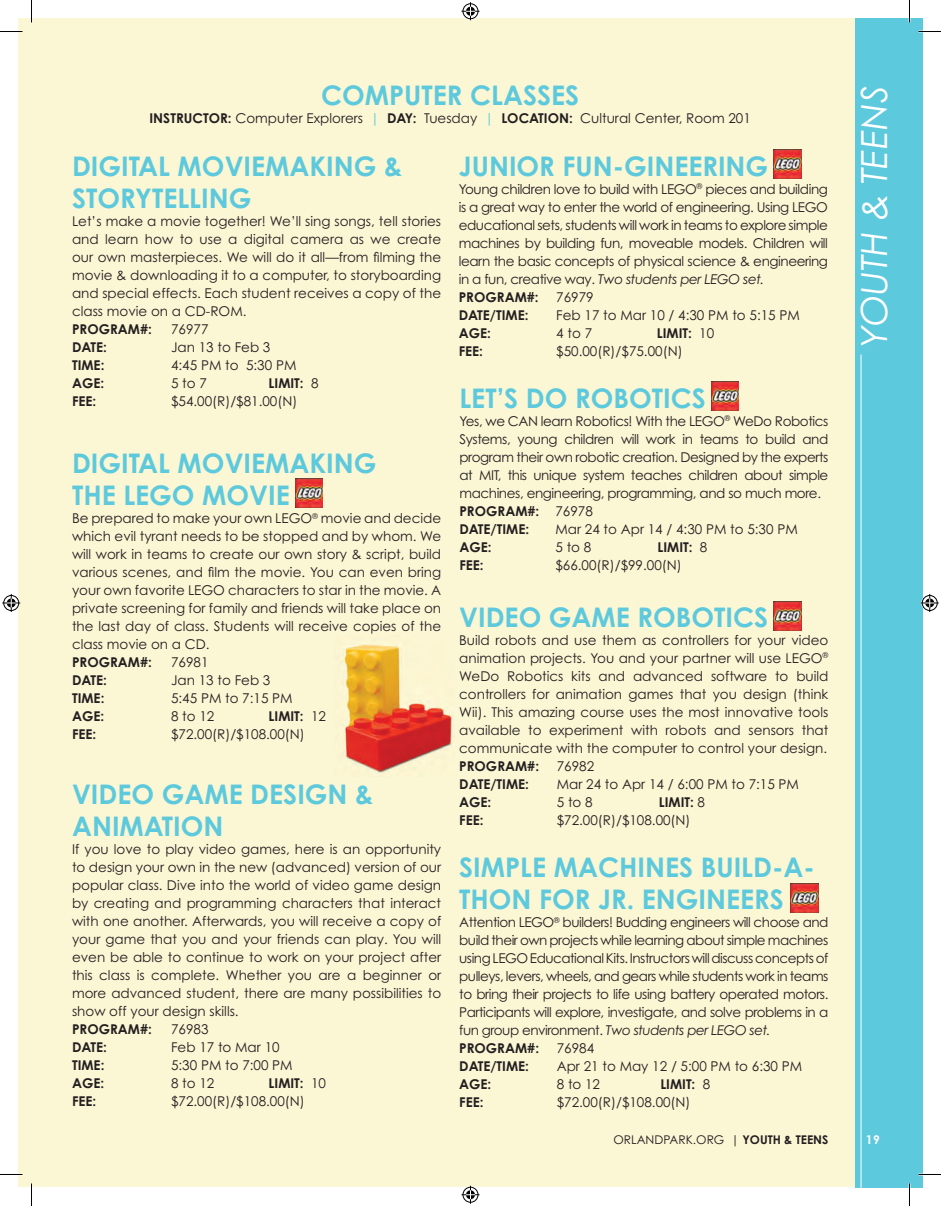
<style>
.page{position:relative;width:941px;height:1206px;background:#fff}
.page>*{position:absolute;margin:0;border:0;box-sizing:border-box;transform-origin:0 0}
.t1{font:italic 36px "Century Gothic Std";color:#fff}
.t2{font:700 27px/32.4px "Century Gothic Std";color:#5dc9dd}
.t3{font:13.5px/18px "Century Gothic Std";letter-spacing:-.03em;color:#231f20;text-align:justify}
.t4{font:13.5px "Century Gothic Std";color:#231f20}
.t5{font:700 13.5px "Century Gothic Std";color:#231f20}
.t6{font:12px "Century Gothic Std";color:#231f20}
.t7{font:700 12px "Century Gothic Std";color:#fff}
.s1{font-weight:700}
.s2{color:#5dc9dd}
.s3{font-weight:400}
.s4{font-style:italic}
</style>
<div class="page">
<div style="left:18px;top:19px;width:843px;height:1168px;background:#fbf6d4"></div>
<div style="left:855px;top:19px;width:67px;height:1169px;background:#5dc9dd"></div>
<hr style="left:860px;top:354px;width:1px;height:834px;background:#fff">
<img style="left:341px;top:645px;width:113px;height:128px">
<img style="left:773px;top:150px;width:28px;height:28px">
<img style="left:711px;top:381px;width:28px;height:29px">
<img style="left:295px;top:479px;width:28px;height:28px">
<img style="left:773px;top:601px;width:28px;height:29px">
<img style="left:790px;top:884px;width:28px;height:28px">
<hr style="left:0;top:1173px;width:22px;height:2px;background:#fff">
<hr style="left:918px;top:1173px;width:22px;height:2px;background:#fff">
<hr style="left:908px;top:0;width:2px;height:22px;background:#fff">
<hr style="left:908px;top:1183px;width:2px;height:23px;background:#fff">
<svg style="left:0;top:31px;width:22px;height:1px"></svg>
<svg style="left:918px;top:31px;width:22px;height:1px"></svg>
<svg style="left:0;top:1174px;width:22px;height:1px"></svg>
<svg style="left:918px;top:1174px;width:22px;height:1px"></svg>
<svg style="left:31px;top:0;width:1px;height:22px"></svg>
<svg style="left:31px;top:1183px;width:1px;height:23px"></svg>
<svg style="left:909px;top:0;width:1px;height:22px"></svg>
<svg style="left:909px;top:1183px;width:1px;height:23px"></svg>
<svg style="left:461px;top:2px;width:18px;height:18px"></svg>
<svg style="left:461px;top:1185px;width:18px;height:18px"></svg>
<svg style="left:2px;top:594px;width:18px;height:18px"></svg>
<svg style="left:920px;top:594px;width:18px;height:18px"></svg>
<h2 class="t2" style="left:321px;top:79px;width:260px">COMPUTER CLASSES</h2>
<p class="t4" style="left:149px;top:110px;width:603px"><span class="s1">INSTRUCTOR:</span> Computer Explorers <span class="s2">|</span> <span class="s1">DAY:</span> Tuesday <span class="s2">|</span> <span class="s1">LOCATION:</span> Cultural Center, Room 201</p>
<h2 class="t2" style="left:72px;top:149px;width:332px">DIGITAL MOVIEMAKING &amp;<br>STORYTELLING</h2>
<p class="t3" style="left:72px;top:212px;width:371px">Let’s make a movie together! We’ll sing songs, tell stories and learn how to use a digital camera as we create our own masterpieces. We will do it all—from filming the movie &amp; downloading it to a computer, to storyboarding and special effects. Each student receives a copy of the class movie on a CD-ROM.</p>
<p class="t5" style="left:72px;top:321px;width:81px">PROGRAM#:</p>
<p class="t3" style="left:171px;top:320px;width:39px">76977</p>
<p class="t5" style="left:72px;top:339px;width:36px">DATE:</p>
<p class="t4" style="left:171px;top:339px;width:101px">Jan 13 to Feb 3</p>
<p class="t5" style="left:72px;top:357px;width:34px">TIME:</p>
<p class="t3" style="left:171px;top:356px;width:127px">4:45 PM to 5:30 PM</p>
<p class="t5" style="left:72px;top:375px;width:34px">AGE:</p>
<p class="t3" style="left:171px;top:374px;width:37px">5 to 7</p>
<p class="t5" style="left:268px;top:375px;width:51px">LIMIT: <span class="s3">8</span></p>
<p class="t5" style="left:72px;top:393px;width:26px">FEE:</p>
<p class="t3" style="left:171px;top:392px;width:128px">$54.00(R)/$81.00(N)</p>
<h2 class="t2" style="left:459px;top:381px;width:248px">LET’S DO ROBOTICS</h2>
<p class="t3" style="left:459px;top:412px;width:370px;text-align:left">Yes, we CAN learn Robotics! With the LEGO<sup>®</sup> WeDo Robotics Systems, young children will work in teams to build and program their own robotic creation. Designed by the experts at MIT, this unique system teaches children about simple machines, engineering, programming, and so much more.<br><span class="s1">PROGRAM#:</span> 76978<br><span class="s1">DATE/TIME:</span></p>
<h2 class="t2" style="left:459px;top:149px;width:311px">JUNIOR FUN-GINEERING</h2>
<p class="t3" style="left:459px;top:180px;width:371px;text-align:left">Young children love to build with LEGO<sup>®</sup> pieces and building is a great way to enter the world of engineering. Using LEGO educational sets, students will work in teams to explore simple machines by building fun, moveable models. Children will learn the basic concepts of physical science &amp; engineering in a fun, creative way. <span class="s4">Two students per LEGO set.<br></span><span class="s1">PROGRAM#:</span></p>
<p class="t3" style="left:556px;top:288px;width:39px">76979</p>
<p class="t5" style="left:459px;top:307px;width:71px">DATE/TIME:</p>
<p class="t4" style="left:556px;top:307px;width:245px">Feb 17 to Mar 10 / 4:30 PM to 5:15 PM</p>
<p class="t5" style="left:459px;top:325px;width:34px">AGE:</p>
<p class="t3" style="left:556px;top:324px;width:37px">4 to 7</p>
<p class="t5" style="left:657px;top:325px;width:59px">LIMIT: <span class="s3">10</span></p>
<p class="t5" style="left:459px;top:343px;width:26px">FEE:</p>
<p class="t3" style="left:556px;top:342px;width:128px">$50.00(R)/$75.00(N)</p>
<h2 class="t2" style="left:72px;top:446px;width:306px">DIGITAL MOVIEMAKING<br>THE LEGO MOVIE</h2>
<p class="t3" style="left:72px;top:509px;width:371px">Be prepared to make your own LEGO<sup>®</sup> movie and decide which evil tyrant needs to be stopped and by whom. We will work in teams to create our own story &amp; script, build various scenes, and film the movie. You can even bring your own favorite LEGO characters to star in the movie. A private screening for family and friends will take place on the last day of class. Students will receive copies of the class movie on a CD.</p>
<p class="t5" style="left:72px;top:654px;width:81px">PROGRAM#:</p>
<p class="t3" style="left:171px;top:653px;width:39px">76981</p>
<p class="t5" style="left:72px;top:672px;width:36px">DATE:</p>
<p class="t4" style="left:171px;top:672px;width:101px">Jan 13 to Feb 3</p>
<p class="t5" style="left:72px;top:690px;width:34px">TIME:</p>
<p class="t3" style="left:171px;top:689px;width:123px">5:45 PM to 7:15 PM</p>
<p class="t5" style="left:72px;top:708px;width:34px">AGE:</p>
<p class="t3" style="left:171px;top:707px;width:45px">8 to 12</p>
<p class="t5" style="left:269px;top:708px;width:59px">LIMIT: <span class="s3">12</span></p>
<p class="t5" style="left:72px;top:726px;width:26px">FEE:</p>
<p class="t3" style="left:171px;top:725px;width:135px">$72.00(R)/$108.00(N)</p>
<p class="t4" style="left:555px;top:520px;width:244px">Mar 24 to Apr 14 / 4:30 PM to 5:30 PM</p>
<p class="t5" style="left:459px;top:538px;width:34px">AGE:</p>
<p class="t3" style="left:555px;top:538px;width:37px">5 to 8</p>
<p class="t5" style="left:657px;top:538px;width:51px">LIMIT: <span class="s3">8</span></p>
<p class="t5" style="left:459px;top:556px;width:26px">FEE:</p>
<p class="t3" style="left:555px;top:556px;width:128px">$66.00(R)/$99.00(N)</p>
<h2 class="t2" style="left:459px;top:600px;width:310px">VIDEO GAME ROBOTICS</h2>
<p class="t3" style="left:459px;top:630px;width:371px">Build robots and use them as controllers for your video animation projects. You and your partner will use LEGO<sup>® </sup>WeDo Robotics kits and advanced software to build controllers for animation games that you design (think Wii). This amazing course uses the most innovative tools available to experiment with robots and sensors that communicate with the computer to control your design.</p>
<p class="t5" style="left:459px;top:757px;width:81px">PROGRAM#:</p>
<p class="t3" style="left:556px;top:756px;width:39px">76982</p>
<p class="t5" style="left:459px;top:775px;width:71px">DATE/TIME:</p>
<p class="t4" style="left:556px;top:775px;width:244px">Mar 24 to Apr 14 / 6:00 PM to 7:15 PM</p>
<p class="t5" style="left:459px;top:793px;width:34px">AGE:</p>
<p class="t3" style="left:556px;top:792px;width:37px">5 to 8</p>
<p class="t5" style="left:659px;top:793px;width:48px">LIMIT: <span class="s3">8</span></p>
<p class="t5" style="left:459px;top:811px;width:26px">FEE:</p>
<p class="t3" style="left:556px;top:810px;width:135px">$72.00(R)/$108.00(N)</p>
<h2 class="t2" style="left:72px;top:777px;width:303px">VIDEO GAME DESIGN &amp;<br>ANIMATION</h2>
<p class="t3" style="left:72px;top:840px;width:371px">If you love to play video games, here is an opportunity to design your own in the new (advanced) version of our popular class. Dive into the world of video game design by creating and programming characters that interact with one another. Afterwards, you will receive a copy of your game that you and your friends can play. You will even be able to continue to work on your project after this class is complete. Whether you are a beginner or more advanced student, there are many possibilities to show off your design skills.</p>
<p class="t5" style="left:72px;top:1021px;width:81px">PROGRAM#:</p>
<p class="t3" style="left:171px;top:1020px;width:39px">76983</p>
<p class="t5" style="left:72px;top:1039px;width:36px">DATE:</p>
<p class="t4" style="left:171px;top:1039px;width:110px">Feb 17 to Mar 10</p>
<p class="t5" style="left:72px;top:1057px;width:34px">TIME:</p>
<p class="t3" style="left:171px;top:1056px;width:123px">5:30 PM to 7:00 PM</p>
<p class="t5" style="left:72px;top:1075px;width:34px">AGE:</p>
<p class="t3" style="left:171px;top:1074px;width:45px">8 to 12</p>
<p class="t5" style="left:268px;top:1075px;width:59px">LIMIT: <span class="s3">10</span></p>
<p class="t5" style="left:72px;top:1093px;width:26px">FEE:</p>
<p class="t3" style="left:171px;top:1092px;width:135px">$72.00(R)/$108.00(N)</p>
<h2 class="t2" style="left:459px;top:850px;width:357px">SIMPLE MACHINES BUILD-A-<br>THON FOR JR. ENGINEERS</h2>
<p class="t3" style="left:459px;top:913px;width:371px;text-align:left">Attention LEGO<sup>®</sup> builders! Budding engineers will choose and build their own projects while learning about simple machines using LEGO Educational Kits. Instructors will discuss concepts of pulleys, levers, wheels, and gears while students work in teams to bring their projects to life using battery operated motors.<br>Participants will explore, investigate, and solve problems in a fun group environment. <span class="s4">Two students per LEGO set.<br></span><span class="s1">PROGRAM#:</span></p>
<p class="t3" style="left:556px;top:1039px;width:39px">76984</p>
<p class="t5" style="left:459px;top:1058px;width:71px">DATE/TIME:</p>
<p class="t4" style="left:556px;top:1058px;width:247px">Apr 21 to May 12 / 5:00 PM to 6:30 PM</p>
<p class="t5" style="left:459px;top:1076px;width:34px">AGE:</p>
<p class="t3" style="left:556px;top:1075px;width:45px">8 to 12</p>
<p class="t5" style="left:660px;top:1076px;width:51px">LIMIT: <span class="s3">8</span></p>
<p class="t5" style="left:459px;top:1094px;width:26px">FEE:</p>
<p class="t3" style="left:556px;top:1093px;width:135px">$72.00(R)/$108.00(N)</p>
<h1 class="t1" style="left:852px;top:347px;width:263px;rotate:-90deg">YOUTH &amp; TEENS</h1>
<p class="t6" style="left:613px;top:1132px;width:216px">ORLANDPARK.ORG | <span class="s1">YOUTH &amp; TEENS</span></p>
<p class="t7" style="left:865px;top:1132px;width:16px">19</p>
</div>
